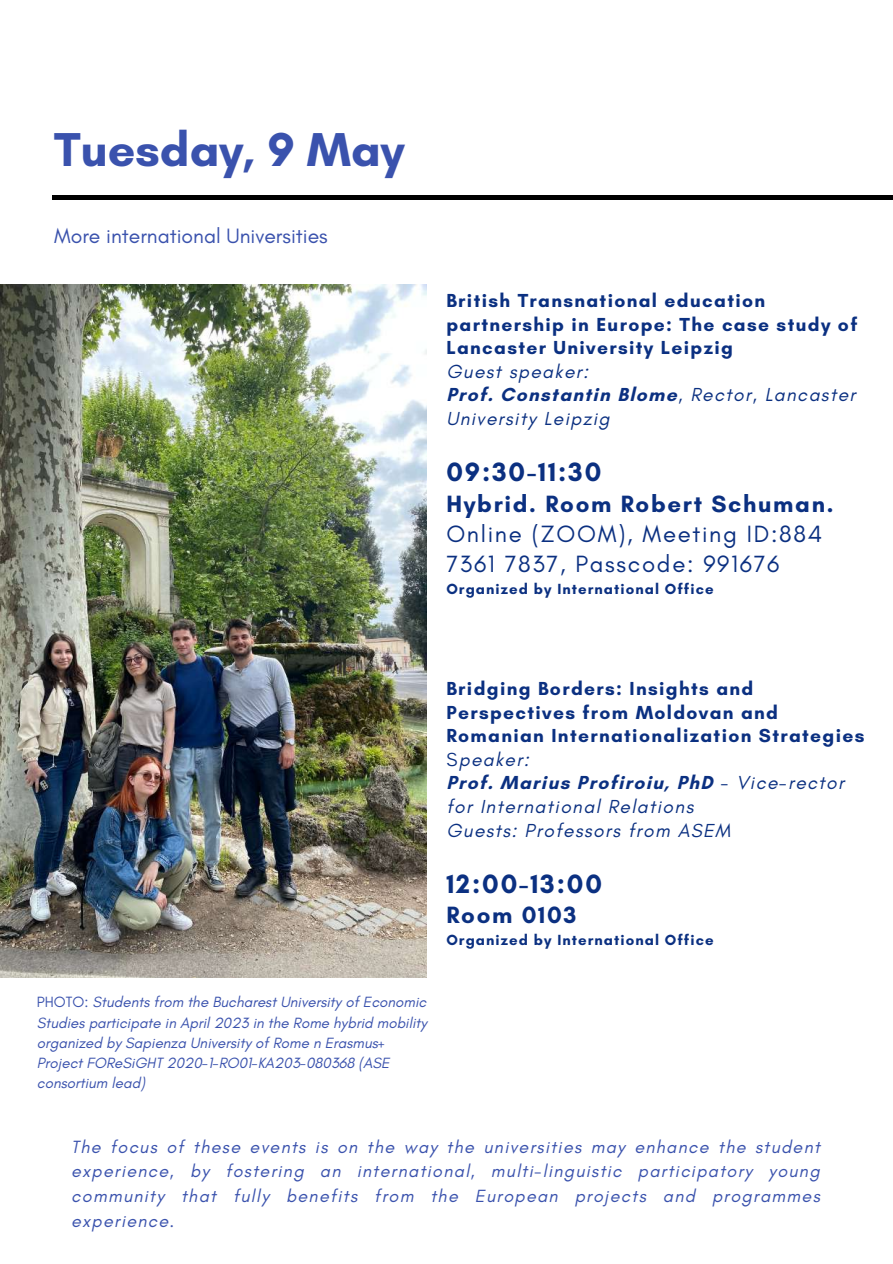
<style>
.page{position:relative;width:893px;height:1264px;background:#fff}
.page>*{position:absolute;margin:0;border:0;box-sizing:border-box;transform-origin:0 0}
.t1{font:700 48.45px "Glacial Indifference";color:#3a52ad}
.t2{font:700 27px "Glacial Indifference";letter-spacing:.07em;color:#0b3081}
.t3{font:24px/30.3px "Glacial Indifference";letter-spacing:.07em;color:#0b3081}
.t4{font:700 24px "Glacial Indifference";letter-spacing:.07em;color:#0b3081}
.t5{font:21.15px "Glacial Indifference";color:#3a52ad}
.t6{font:700 19.2px/23.5px "Glacial Indifference";letter-spacing:.07em;color:#0b3081}
.t7{font:italic 19.2px/23.5px "Glacial Indifference";letter-spacing:.07em;color:#0b3081}
.t8{font:italic 18px/24.8px "Glacial Indifference";letter-spacing:.07em;color:#3a52ad;text-align:justify}
.t9{font:italic 15.15px/20.2px "Glacial Indifference";color:#3a52ad}
.t10{font:700 15px "Glacial Indifference";letter-spacing:.07em;color:#0b3081}
.s1{font-weight:700;font-style:normal}
.s2{font-weight:400}
.s3{font-weight:400;font-style:italic}
.s4{font-style:normal}
</style>
<div class="page">
<hr style="left:52px;top:196px;width:840px;height:3px;background:#000">
<img style="left:0;top:284px;width:426px;height:693px">
<h1 class="t1" style="left:54px;top:120px;width:352px">Tuesday, 9 May</h1>
<p class="t5" style="left:54px;top:223px;width:275px">More international Universities</p>
<p class="t6" style="left:446px;top:288px;width:412px">British Transnational education partnership in Europe: The case study of<br>Lancaster University Leipzig</p>
<p class="t7" style="left:446px;top:359px;width:410px">Guest speaker:<br><span class="s1">Prof. Constantin Blome</span>, Rector, Lancaster<br>University Leipzig</p>
<h2 class="t2" style="left:446px;top:455px;width:156px">09:30-11:30</h2>
<p class="t4" style="left:446px;top:489px;width:388px">Hybrid. Room Robert Schuman.</p>
<p class="t3" style="left:446px;top:518px;width:377px">Online (ZOOM), Meeting ID:884<br>7361 7837, Passcode: 991676</p>
<p class="t10" style="left:446px;top:579px;width:269px">Organized by International Office</p>
<p class="t6" style="left:446px;top:676px;width:419px">Bridging Borders: Insights and<br>Perspectives from Moldovan and<br>Romanian Internationalization Strategies<br><span class="s2">S</span><span class="s3">peaker:<br></span>Prof. Marius Profiroiu, PhD <span class="s3">- Vice-rector for International Relations<br>Guests: Professors from ASEM</span></p>
<h2 class="t2" style="left:446px;top:867px;width:157px">12:00-13:00</h2>
<p class="t4" style="left:446px;top:900px;width:131px">Room 0103</p>
<p class="t10" style="left:446px;top:930px;width:269px">Organized by International Office</p>
<p class="t9" style="left:37px;top:991px;width:391px"><span class="s4">PHOTO:</span> Students from the Bucharest University of Economic Studies participate in April 2023 in the Rome hybrid mobility organized by Sapienza University of Rome n Erasmus+ Project FOReSiGHT 2020-1-RO01-KA203-080368 (ASE consortium lead)</p>
<p class="t8" style="left:71px;top:1133px;width:750px">The focus of these events is on the way the universities may enhance the student experience, by fostering an international, multi-linguistic participatory young community that fully benefits from the European projects and programmes experience.</p>
</div>
